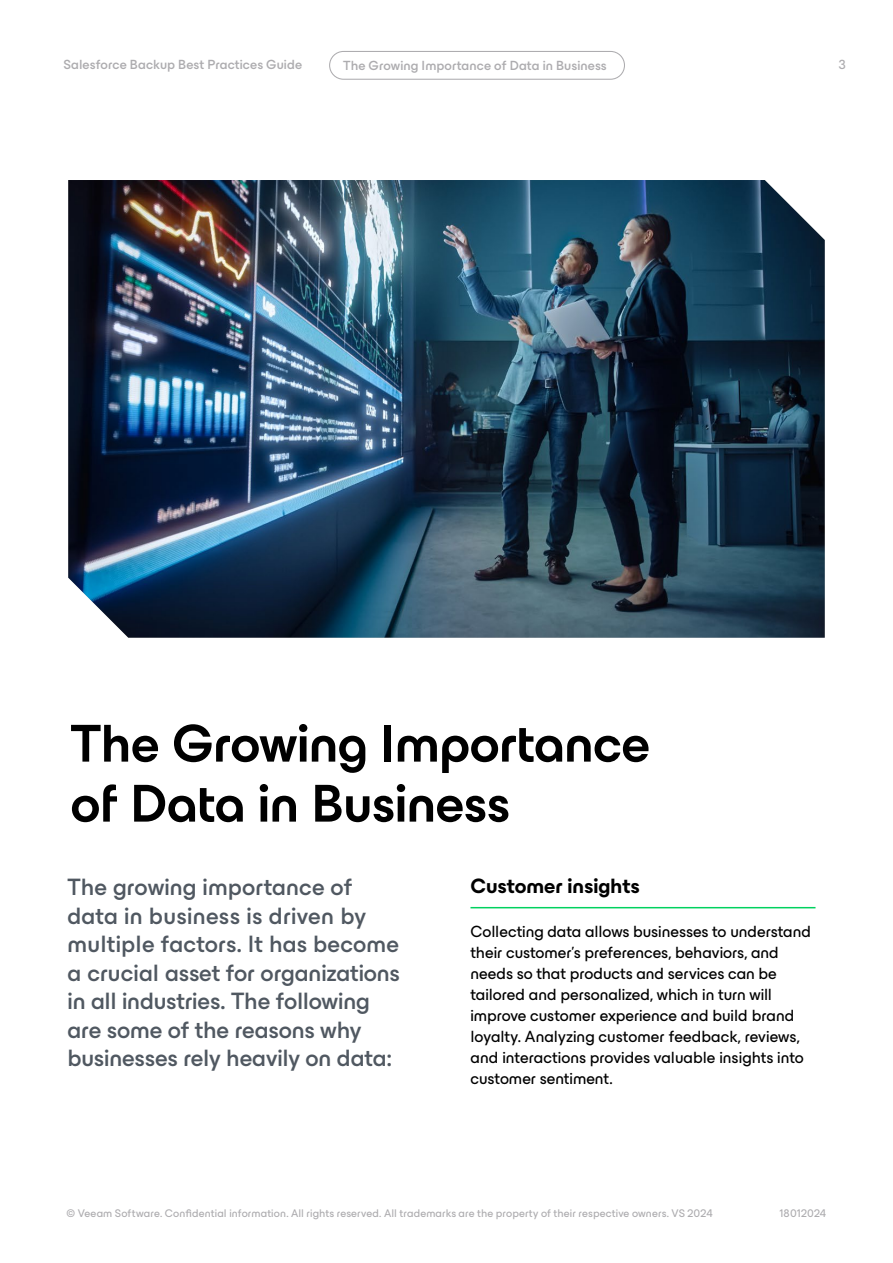
<style>
.page{position:relative;width:893px;height:1263px;background:#fff}
.page>*{position:absolute;margin:0;border:0;box-sizing:border-box;transform-origin:0 0}
.t1{font:600 54px/60px "ES Build Full Bauhaus";letter-spacing:-.01em;color:#000}
.t2{font:500 24px/28.5px "ES Build";letter-spacing:-.005em;color:#505861}
.t3{font:700 21px "ES Build";letter-spacing:-.005em;color:#000}
.t4{font:16.5px/21px "ES Build";color:#000}
.t5{font:500 13.5px "ES Build";letter-spacing:.005em;color:#adacaf}
.t6{font:13.5px "ES Build";color:#adacaf}
.t7{font:11.25px "ES Build";letter-spacing:.01em;color:#adacaf}
</style>
<div class="page">
<hr style="left:470px;top:907px;width:345px;height:1px;background:#00d15f">
<img style="left:68px;top:180px;width:757px;height:458px">
<div style="left:329px;top:51px;width:296px;height:29px;border:1px solid #adacaf;border-radius:14px"></div>
<p class="t5" style="left:63px;top:54px;width:240px">Salesforce Backup Best Practices Guide</p>
<p class="t6" style="left:839px;top:54px;width:9px">3</p>
<p class="t5" style="left:343px;top:55px;width:265px">The Growing Importance of Data in Business</p>
<h1 class="t1" style="left:70px;top:708px;width:581px">The Growing Importance of Data in Business</h1>
<h2 class="t2" style="left:68px;top:871px;width:334px">The growing importance of data in business is driven by multiple factors. It has become a crucial asset for organizations in all industries. The following are some of the reasons why businesses rely heavily on data:</h2>
<p class="t3" style="left:470px;top:869px;width:171px">Customer insights</p>
<p class="t4" style="left:470px;top:919px;width:342px">Collecting data allows businesses to understand their customer’s preferences, behaviors, and needs so that products and services can be tailored and personalized, which in turn will improve customer experience and build brand loyalty. Analyzing customer feedback, reviews, and interactions provides valuable insights into customer sentiment.</p>
<p class="t7" style="left:66px;top:1205px;width:648px">© Veeam Software. Confidential information. All rights reserved. All trademarks are the property of their respective owners. VS 2024</p>
<p class="t7" style="left:779px;top:1204px;width:48px">18012024</p>
</div>
